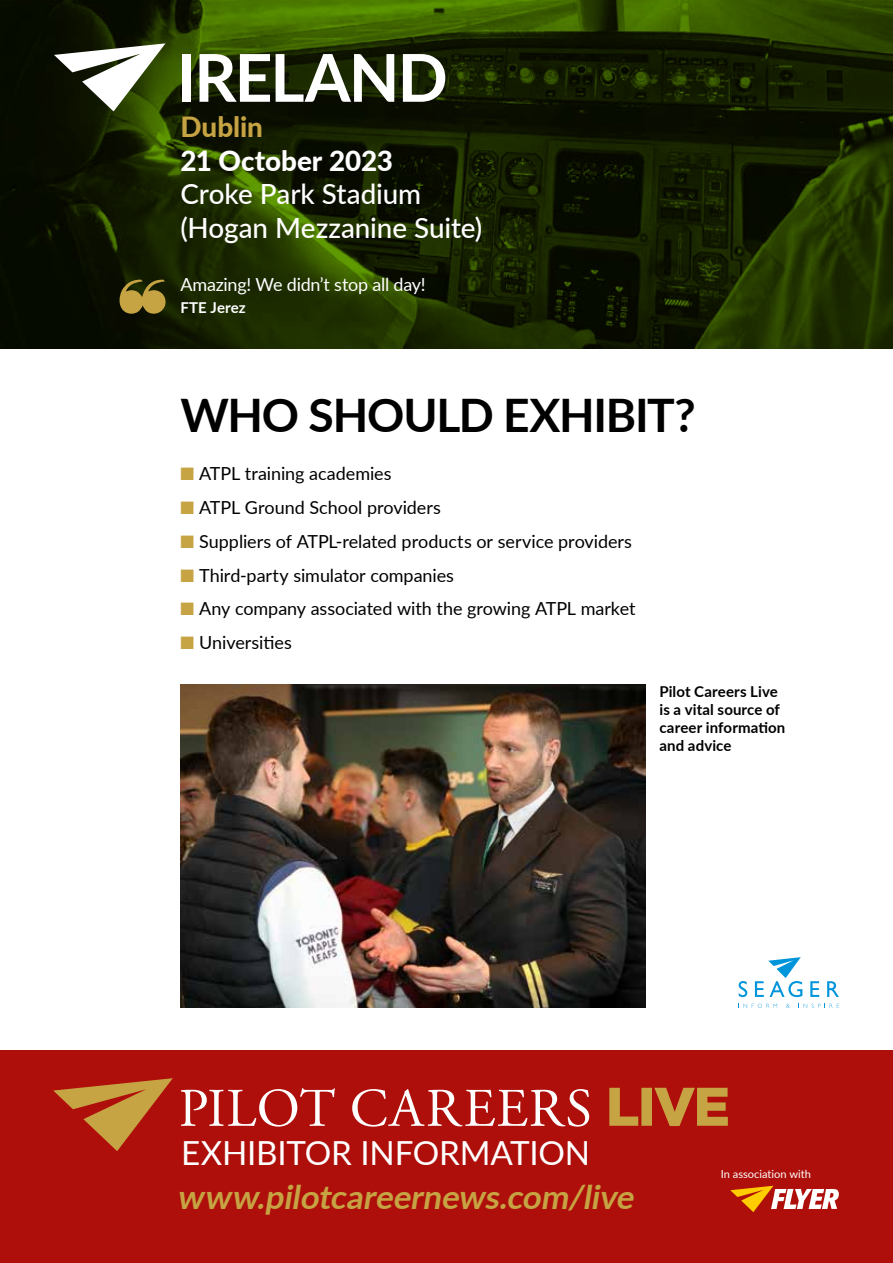
<style>
.page{position:relative;width:893px;height:1263px;background:#fff}
.page>*{position:absolute;margin:0;border:0;box-sizing:border-box;transform-origin:0 0}
.t1{font:700 66px "Lato";letter-spacing:-.03em;color:#fff}
.t2{font:700 46.2px "Lato";letter-spacing:-.025em;color:#000}
.t3{font:33.15px "Lato";letter-spacing:-.01em;color:#fff}
.t4{font:italic 700 33px "Lato";color:#c6a343}
.t5{font:500 27.75px/33.5px "Lato";letter-spacing:-.005em;color:#fff}
.t6{font:800 27.75px "Lato";color:#fff}
.t7{font:800 27.75px "Lato";color:#c6a343}
.t8{font:18px "Lato";letter-spacing:-.005em;color:#000}
.t9{font:18px "Lato";letter-spacing:-.015em;color:#fff}
.t10{font:700 15px/18px "Lato";letter-spacing:.005em;color:#000}
.t11{font:700 15px "Lato";letter-spacing:.01em;color:#fff}
.t12{font:11.1px "Lato";color:#fff}
.s1{color:#c6a343}
</style>
<div class="page">
<svg style="left:0;top:0;width:893px;height:349px;background:#182600"></svg>
<div style="left:0;top:1050px;width:893px;height:213px;background:#ae0f0a"></div>
<svg style="left:609px;top:1088px;width:119px;height:38px"></svg>
<svg style="left:181px;top:1088px;width:408px;height:38px"></svg>
<svg style="left:53px;top:1078px;width:120px;height:73px"></svg>
<svg style="left:827px;top:981px;width:12px;height:16px"></svg>
<svg style="left:810px;top:981px;width:9px;height:16px"></svg>
<svg style="left:739px;top:981px;width:8px;height:16px"></svg>
<svg style="left:755px;top:957px;width:47px;height:40px"></svg>
<svg style="left:743px;top:1004px;width:34px;height:4px"></svg>
<svg style="left:786px;top:1004px;width:4px;height:4px"></svg>
<svg style="left:803px;top:1004px;width:36px;height:4px"></svg>
<svg style="left:730px;top:1186px;width:109px;height:26px"></svg>
<svg style="left:54px;top:43px;width:112px;height:68px"></svg>
<img style="left:180px;top:685px;width:465px;height:323px">
<svg style="left:120px;top:280px;width:46px;height:34px;background:#87732b"></svg>
<h1 class="t1" style="left:177px;top:29px;width:273px">IRELAND</h1>
<h3 class="t7" style="left:180px;top:106px;width:84px">Dublin</h3>
<h3 class="t6" style="left:180px;top:140px;width:214px">21 October 2023</h3>
<h3 class="t5" style="left:180px;top:176px;width:303px">Croke Park Stadium (Hogan Mezzanine Suite)</h3>
<p class="t9" style="left:180px;top:271px;width:247px">Amazing! We didn’t stop all day!</p>
<p class="t11" style="left:180px;top:297px;width:67px">FTE Jerez</p>
<h2 class="t2" style="left:180px;top:381px;width:517px">WHO SHOULD EXHIBIT?</h2>
<p class="t8" style="left:180px;top:461px;width:213px"><span class="s1">■</span> ATPL training academies</p>
<p class="t8" style="left:180px;top:495px;width:262px"><span class="s1">■</span> ATPL Ground School providers</p>
<p class="t8" style="left:180px;top:528px;width:453px"><span class="s1">■</span> Suppliers of ATPL-related products or service providers</p>
<p class="t8" style="left:180px;top:562px;width:275px"><span class="s1">■</span> Third-party simulator companies</p>
<p class="t8" style="left:180px;top:596px;width:457px"><span class="s1">■</span> Any company associated with the growing ATPL market</p>
<p class="t8" style="left:180px;top:630px;width:113px"><span class="s1">■</span> Universities</p>
<p class="t10" style="left:659px;top:682px;width:127px">Pilot Careers Live is a vital source of career information and advice</p>
<h3 class="t3" style="left:181px;top:1129px;width:411px">EXHIBITOR INFORMATION</h3>
<h3 class="t4" style="left:177px;top:1173px;width:465px">www.pilotcareernews.com/live</h3>
<p class="t12" style="left:721px;top:1166px;width:92px">In association with</p>
</div>
